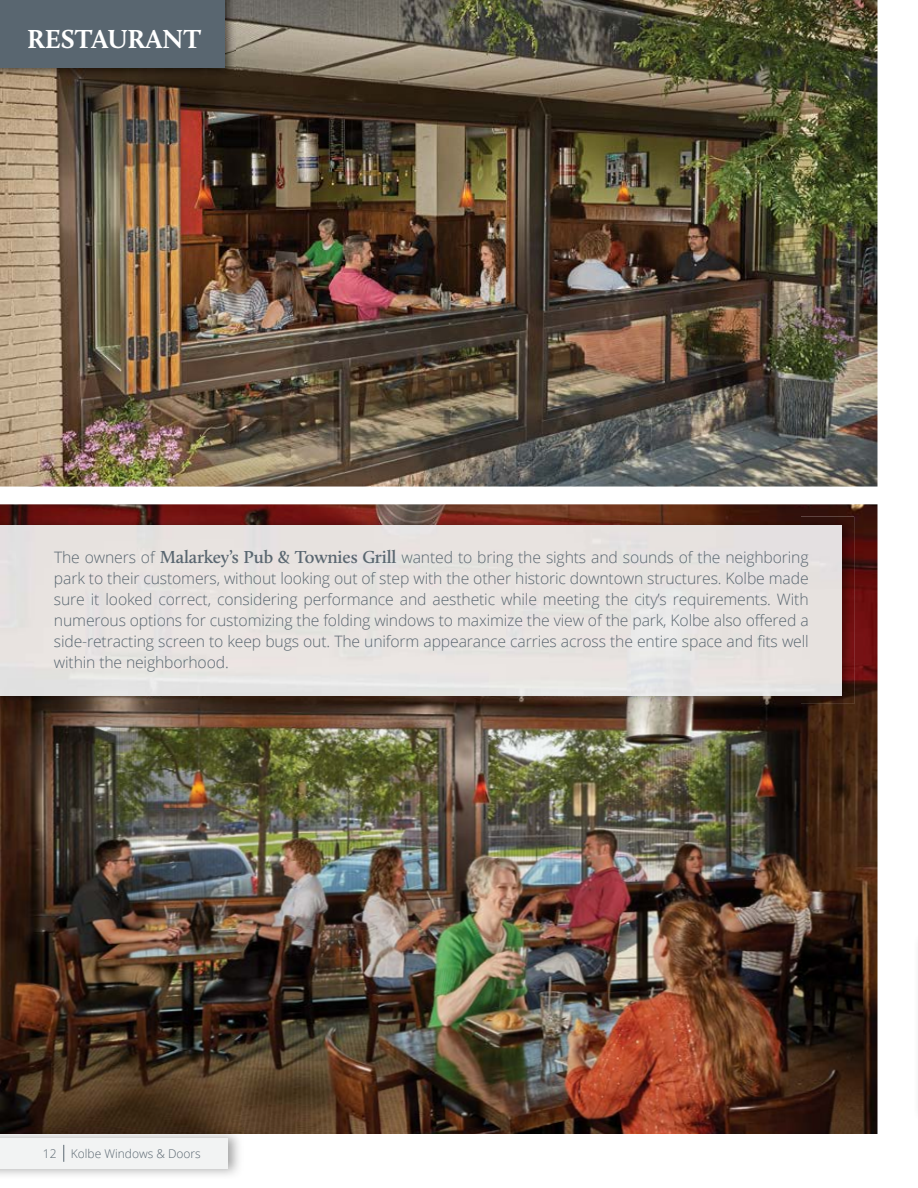
<style>
.page{position:relative;width:918px;height:1188px;background:#fff}
.page>*{position:absolute;margin:0;border:0;box-sizing:border-box;transform-origin:0 0}
.t1{font:700 27px "Calluna";color:#fff}
.t2{font:300 15.75px/21px "Open Sans";letter-spacing:-.01em;color:#596670;text-align:justify}
.t3{font:300 12px "Open Sans";color:#596670}
.s1{font-family:"Calluna";font-weight:600;font-size:18px}
</style>
<div class="page">
<img style="left:0;top:504px;width:878px;height:630px">
<img style="left:0;top:0;width:878px;height:487px">
<img style="left:0;top:517px;width:801px;height:8px">
<img style="left:801px;top:517px;width:53px;height:187px">
<img style="left:0;top:695px;width:801px;height:9px">
<div style="left:0;top:525px;width:841px;height:170px;background:#e8e3e1"></div>
<img style="left:0;top:0;width:236px;height:79px">
<div style="left:0;top:0;width:225px;height:68px;background:#596670"></div>
<img style="left:0;top:1128px;width:244px;height:47px">
<div style="left:0;top:1138px;width:227px;height:30px;background:#f2f3f3"></div>
<svg style="left:63px;top:1145px;width:1px;height:17px"></svg>
<h1 class="t1" style="left:27px;top:22px;width:176px">RESTAURANT</h1>
<p class="t2" style="left:54px;top:547px;width:756px">The owners of <span class="s1">Malarkey’s Pub &amp; Townies Grill</span> wanted to bring the sights and sounds of the neighboring park to their customers, without looking out of step with the other historic downtown structures. Kolbe made sure it looked correct, considering performance and aesthetic while meeting the city’s requirements. With numerous options for customizing the folding windows to maximize the view of the park, Kolbe also offered a side-retracting screen to keep bugs out. The uniform appearance carries across the entire space and fits well within the neighborhood.</p>
<p class="t3" style="left:43px;top:1145px;width:159px">12 Kolbe Windows &amp; Doors</p>
</div>
